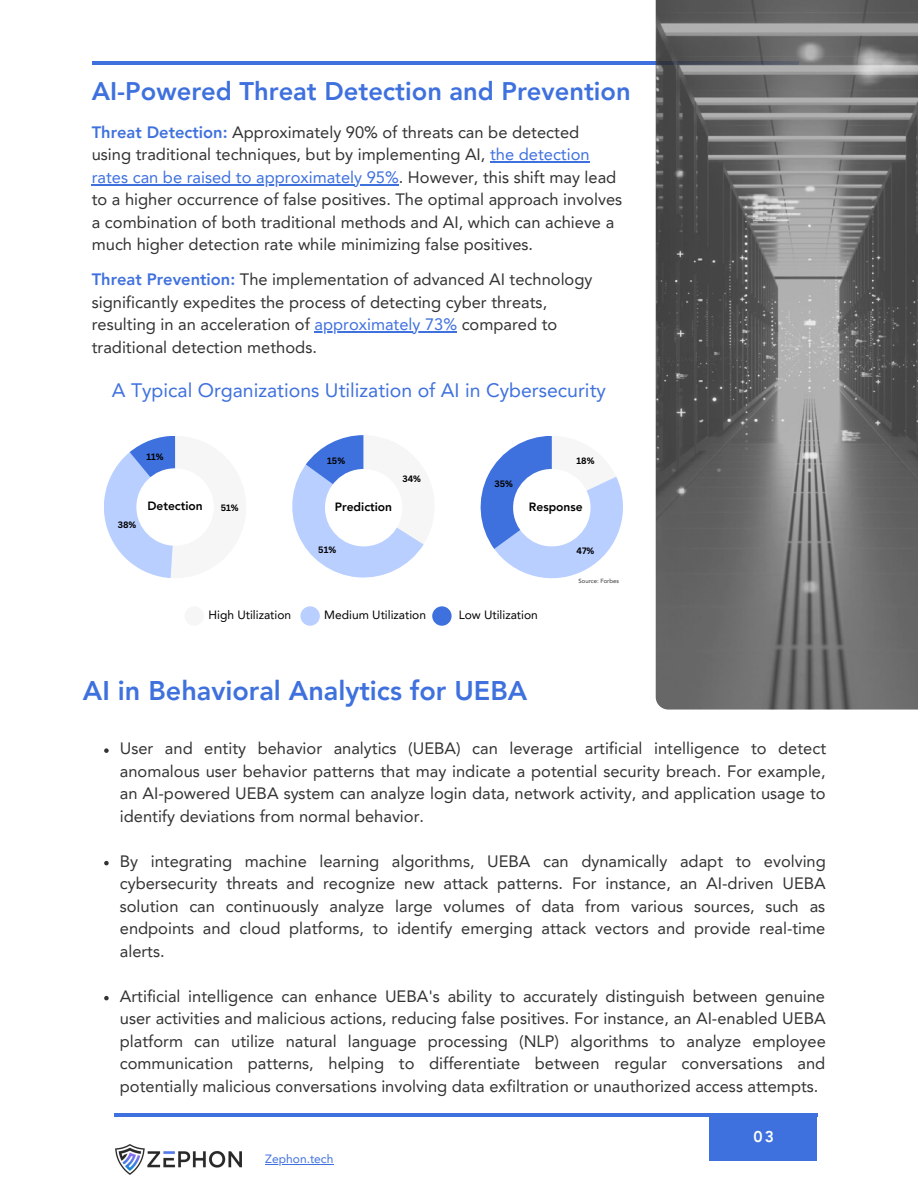
<style>
.page{position:relative;width:918px;height:1188px;background:#fff}
.page>*{position:absolute;margin:0;border:0;box-sizing:border-box;transform-origin:0 0}
.t1{font:800 27px "Avenir LT Pro";color:#3f71de}
.t2{font:800 25.5px "Avenir LT Pro";color:#3f71de}
.t3{font:19.5px "Avenir LT Pro";color:#3f71de}
.t4{font:16.5px/22.5px "Avenir LT Pro";color:#333;text-align:justify}
.t5{font:800 15.6px "Avenir LT Pro";color:#fff}
.t6{font:12px "Avenir LT Pro";color:#000}
.t7{font:800 12px "Avenir LT Pro";color:#000}
.t8{font:12px "Avenir LT Pro";color:#3f71de}
.t9{font:700 9px "Canva Sans";color:#000}
.t10{font:6px "Avenir LT Pro";color:#333}
.s1{font-weight:800;color:#3f71de}
.s2{color:#3f71de}
</style>
<div class="page">
<div style="left:709px;top:1117px;width:108px;height:44px;background:#3f71de"></div>
<hr style="left:114px;top:1114px;width:703px;height:3px;background:#3f71de">
<svg style="left:104px;top:436px;width:72px;height:142px"></svg>
<svg style="left:481px;top:436px;width:142px;height:142px"></svg>
<svg style="left:292px;top:435px;width:132px;height:143px"></svg>
<div style="left:136px;top:468px;width:78px;height:78px;background:#fff;border-radius:50%"></div>
<div style="left:325px;top:469px;width:77px;height:77px;background:#fff;border-radius:50%"></div>
<div style="left:513px;top:469px;width:78px;height:77px;background:#fff;border-radius:50%"></div>
<hr style="left:92px;top:62px;width:706px;height:3px;background:#3f71de">
<img style="left:656px;top:0;width:262px;height:710px">
<hr style="left:314px;top:332px;width:143px;height:1px;background:#3f71de">
<hr style="left:490px;top:162px;width:100px;height:1px;background:#3f71de">
<hr style="left:92px;top:184px;width:307px;height:1px;background:#3f71de">
<div style="left:185px;top:606px;width:19px;height:20px;background:#f6f6f6;border-radius:50%"></div>
<div style="left:300px;top:606px;width:20px;height:20px;background:#b9cfff;border-radius:50%"></div>
<div style="left:432px;top:606px;width:20px;height:20px;background:#3f71de;border-radius:50%"></div>
<svg style="left:104px;top:748px;width:5px;height:5px"></svg>
<svg style="left:104px;top:861px;width:5px;height:4px"></svg>
<svg style="left:104px;top:996px;width:5px;height:4px"></svg>
<img style="left:116px;top:1145px;width:126px;height:29px">
<hr style="left:265px;top:1164px;width:68px;height:1px;background:#3f71de">
<p class="t2" style="left:92px;top:80px;width:540px">AI-Powered Threat Detection and Prevention</p>
<p class="t4" style="left:92px;top:123px;width:532px;text-align:left"><span class="s1">Threat Detection:</span> Approximately 90% of threats can be detected using traditional techniques, but by implementing AI, <span class="s2">the detection rates can be raised to approximately 95%</span>. However, this shift may lead to a higher occurrence of false positives. The optimal approach involves a combination of both traditional methods and AI, which can achieve a much higher detection rate while minimizing false positives.</p>
<p class="t4" style="left:92px;top:270px;width:502px;text-align:left"><span class="s1">Threat Prevention:</span> The implementation of advanced AI technology significantly expedites the process of detecting cyber threats, resulting in an acceleration of <span class="s2">approximately 73%</span> compared to traditional detection methods.</p>
<p class="t3" style="left:112px;top:382px;width:496px">A Typical Organizations Utilization of AI in Cybersecurity</p>
<p class="t9" style="left:118px;top:518px;width:20px">38%</p>
<p class="t9" style="left:146px;top:451px;width:19px">11%</p>
<p class="t7" style="left:147px;top:501px;width:57px">Detection</p>
<p class="t9" style="left:221px;top:501px;width:19px">51%</p>
<p class="t9" style="left:327px;top:454px;width:19px">15%</p>
<p class="t9" style="left:577px;top:454px;width:20px">18%</p>
<p class="t9" style="left:402px;top:472px;width:20px">34%</p>
<p class="t9" style="left:495px;top:477px;width:20px">35%</p>
<p class="t7" style="left:335px;top:502px;width:59px">Prediction</p>
<p class="t7" style="left:529px;top:502px;width:55px">Response</p>
<p class="t9" style="left:318px;top:543px;width:19px">51%</p>
<p class="t9" style="left:577px;top:544px;width:19px">47%</p>
<p class="t10" style="left:578px;top:579px;width:42px">Source: Forbes</p>
<p class="t6" style="left:208px;top:610px;width:84px">High Utilization</p>
<p class="t6" style="left:324px;top:610px;width:103px">Medium Utilization</p>
<p class="t6" style="left:459px;top:610px;width:81px">Low Utilization</p>
<p class="t1" style="left:83px;top:679px;width:446px">AI in Behavioral Analytics for UEBA</p>
<p class="t4" style="left:120px;top:739px;width:708px">User and entity behavior analytics (UEBA) can leverage artificial intelligence to detect anomalous user behavior patterns that may indicate a potential security breach. For example, an AI-powered UEBA system can analyze login data, network activity, and application usage to identify deviations from normal behavior.</p>
<p class="t4" style="left:120px;top:851px;width:708px">By integrating machine learning algorithms, UEBA can dynamically adapt to evolving cybersecurity threats and recognize new attack patterns. For instance, an AI-driven UEBA solution can continuously analyze large volumes of data from various sources, such as endpoints and cloud platforms, to identify emerging attack vectors and provide real-time alerts.</p>
<p class="t4" style="left:120px;top:986px;width:708px">Artificial intelligence can enhance UEBA's ability to accurately distinguish between genuine user activities and malicious actions, reducing false positives. For instance, an AI-enabled UEBA platform can utilize natural language processing (NLP) algorithms to analyze employee communication patterns, helping to differentiate between regular conversations and potentially malicious conversations involving data exfiltration or unauthorized access attempts.</p>
<p class="t8" style="left:265px;top:1154px;width:70px">Zephon.tech</p>
<p class="t5" style="left:753px;top:1130px;width:22px">03</p>
</div>
